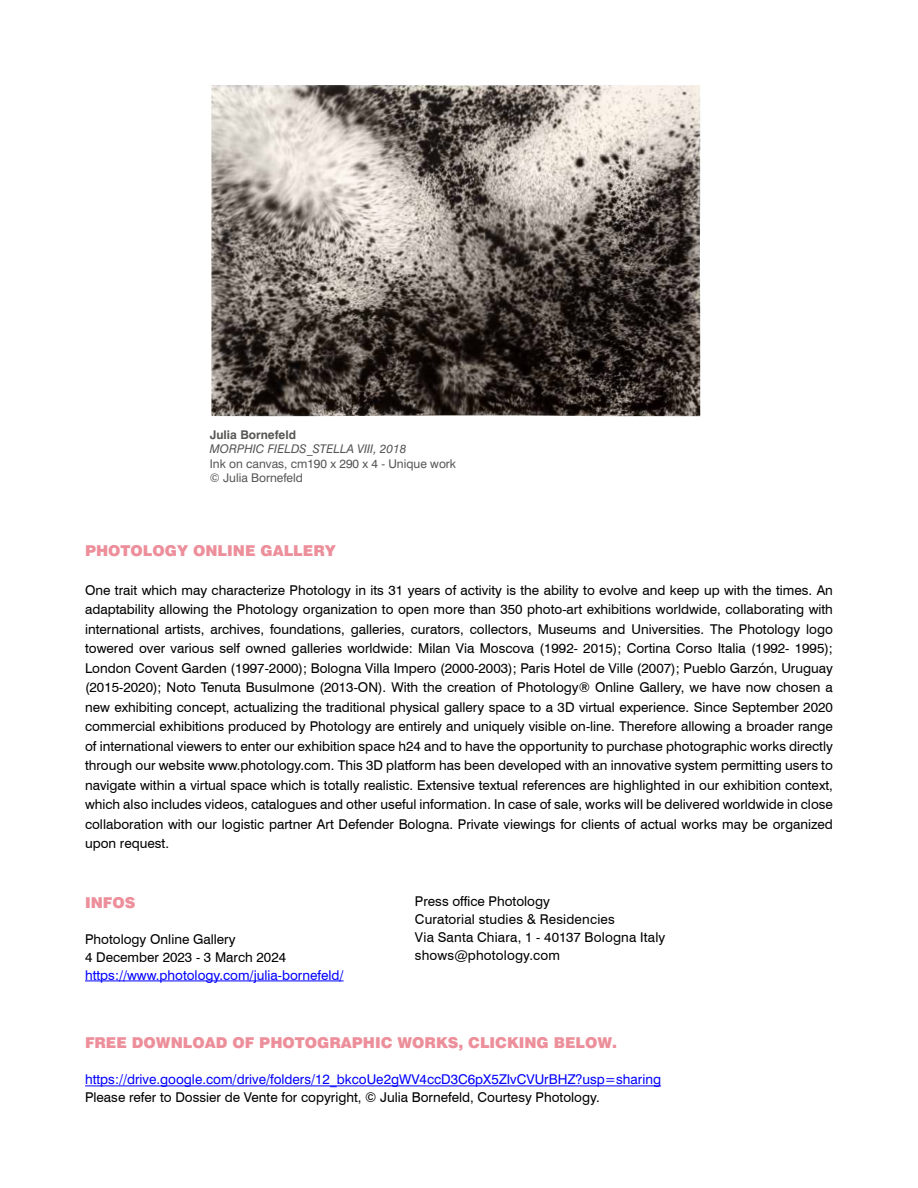
<style>
.page{position:relative;width:918px;height:1188px;background:#fff}
.page>*{position:absolute;margin:0;border:0;box-sizing:border-box;transform-origin:0 0}
.t1{font:900 15px "Swiss 721 BT";color:#ed8f9b}
.t2{font:13.5px/19.5px "Swiss 721 BT";color:#000}
.t3{font:13.5px "Swis 721 BT Regular 2";color:#00f}
.t4{font:13.5px "Swiss 721 BT";color:#00f}
.t5{font:12px/14.4px "Swis 721 BT Regular 2";color:#575756}
.t6{font:12px "Swis 721 BT Regular 3";color:#575756}
.t7{font:700 12px "Swiss 721 BT";color:#575756}
</style>
<div class="page">
<img style="left:211px;top:85px;width:489px;height:331px">
<hr style="left:85px;top:981px;width:259px;height:1px;background:#00f">
<hr style="left:85px;top:1086px;width:576px;height:1px;background:#00f">
<p class="t7" style="left:210px;top:427px;width:88px">Julia Bornefeld</p>
<p class="t6" style="left:210px;top:442px;width:198px">MORPHIC FIELDS_STELLA VIII, 2018</p>
<p class="t5" style="left:210px;top:456px;width:248px">Ink on canvas, cm190 x 290 x 4 - Unique work © Julia Bornefeld</p>
<p class="t1" style="left:85px;top:541px;width:252px">PHOTOLOGY ONLINE GALLERY</p>
<p class="t2" style="left:85px;top:580px;width:749px;text-align:justify">One trait which may characterize Photology in its 31 years of activity is the ability to evolve and keep up with the times. An adaptability allowing the Photology organization to open more than 350 photo-art exhibitions worldwide, collaborating with international artists, archives, foundations, galleries, curators, collectors, Museums and Universities. The Photology logo towered over various self owned galleries worldwide: Milan Via Moscova (1992- 2015); Cortina Corso Italia (1992- 1995); London Covent Garden (1997-2000); Bologna Villa Impero (2000-2003); Paris Hotel de Ville (2007); Pueblo Garzón, Uruguay (2015-2020); Noto Tenuta Busulmone (2013-ON). With the creation of Photology® Online Gallery, we have now chosen a new exhibiting concept, actualizing the traditional physical gallery space to a 3D virtual experience. Since September 2020 commercial exhibitions produced by Photology are entirely and uniquely visible on-line. Therefore allowing a broader range of international viewers to enter our exhibition space h24 and to have the opportunity to purchase photographic works directly through our website www.photology.com. This 3D platform has been developed with an innovative system permitting users to navigate within a virtual space which is totally realistic. Extensive textual references are highlighted in our exhibition context, which also includes videos, catalogues and other useful information. In case of sale, works will be delivered worldwide in close collaboration with our logistic partner Art Defender Bologna. Private viewings for clients of actual works may be organized upon request.</p>
<p class="t1" style="left:85px;top:893px;width:52px">INFOS</p>
<p class="t2" style="left:85px;top:929px;width:203px;line-height:18px">Photology Online Gallery<br>4 December 2023 - 3 March 2024</p>
<p class="t4" style="left:85px;top:965px;width:260px">https://www.photology.com/julia-bornefeld/</p>
<p class="t2" style="left:415px;top:892px;width:252px;line-height:18px">Press office Photology<br>Curatorial studies &amp; Residencies<br>Via Santa Chiara, 1 - 40137 Bologna Italy shows@photology.com</p>
<p class="t1" style="left:85px;top:1034px;width:534px">FREE DOWNLOAD OF PHOTOGRAPHIC WORKS, CLICKING BELOW.</p>
<p class="t3" style="left:85px;top:1071px;width:578px">https://drive.google.com/drive/folders/12_bkcoUe2gWV4ccD3C6pX5ZIvCVUrBHZ?usp=sharing</p>
<p class="t2" style="left:85px;top:1087px;width:516px">Please refer to Dossier de Vente for copyright, © Julia Bornefeld, Courtesy Photology.</p>
</div>
